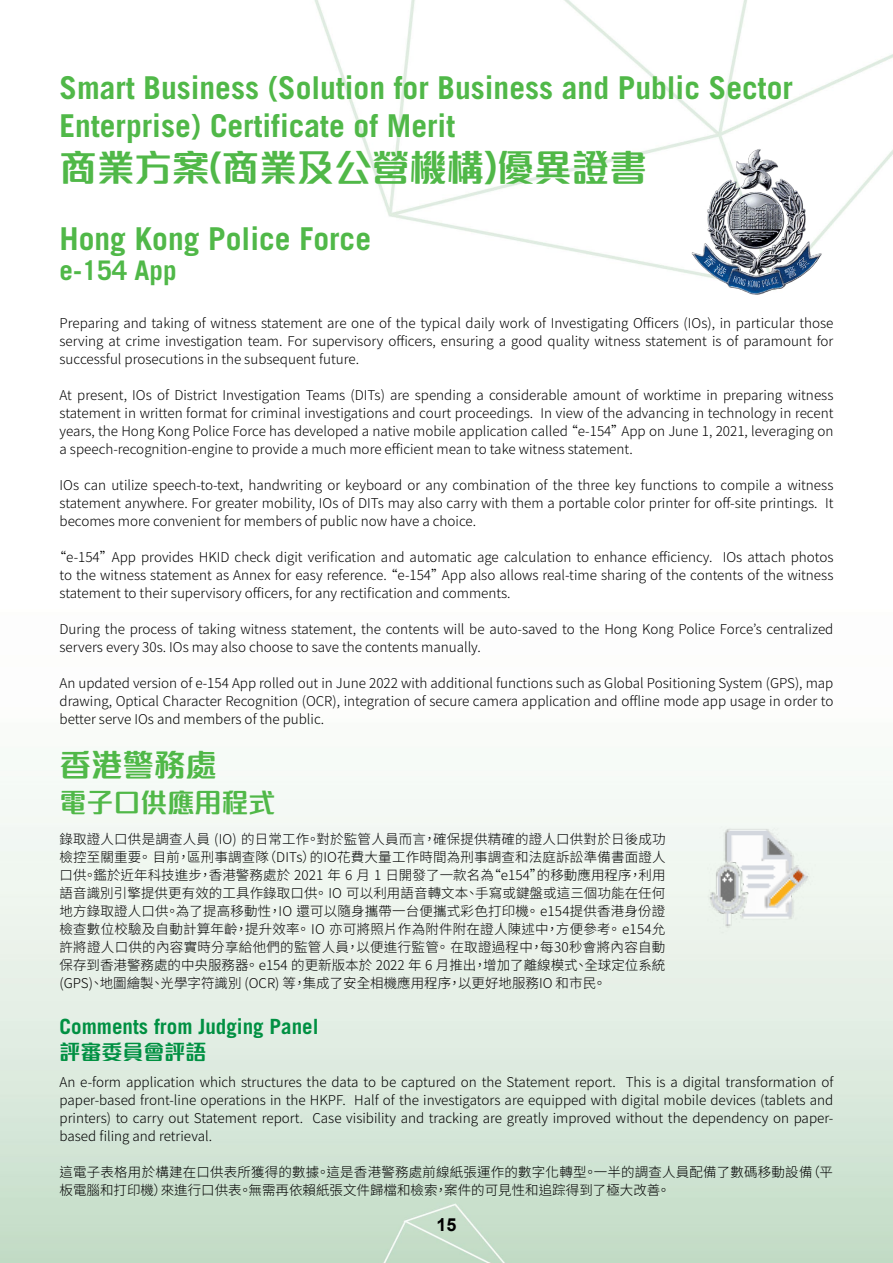
<style>
.page{position:relative;width:893px;height:1263px;background:#fff}
.page>*{position:absolute;margin:0;border:0;box-sizing:border-box;transform-origin:0 0}
.t1{font:700 37.5px "M Finance HK";color:#50b848}
.t2{font:700 31.5px/37.8px "Trade Gothic";color:#50b848}
.t3{font:700 31.5px "M Finance HK";color:#50b848}
.t4{font:700 27px "Trade Gothic";color:#50b848}
.t5{font:700 27px "M Finance HK";color:#50b848}
.t6{font:700 21px "Trade Gothic";color:#009042}
.t7{font:700 21px "M Finance HK";color:#009042}
.t8{font:700 18px "Arial";color:#000}
.t9{font:300 13.5px/18px "Noto Sans CJ Ktc";color:#000;text-align:justify}
</style>
<div class="page">
<img style="left:676px;top:142px;width:159px;height:153px">
<img style="left:683px;top:802px;width:150px;height:150px">
<h2 class="t2" style="left:60px;top:69px;width:735px">Smart Business (Solution for Business and Public Sector<br>Enterprise) Certificate of Merit</h2>
<h1 class="t1" style="left:60px;top:140px;width:589px">商業方案(商業及公營機構)優異證書</h1>
<h2 class="t2" style="left:60px;top:220px;width:313px">Hong Kong Police Force</h2>
<h3 class="t4" style="left:60px;top:254px;width:119px">e-154 App</h3>
<p class="t9" style="left:60px;top:314px;width:775px">Preparing and taking of witness statement are one of the typical daily work of Investigating Officers (IOs), in particular those serving at crime investigation team. For supervisory officers, ensuring a good quality witness statement is of paramount for successful prosecutions in the subsequent future.</p>
<p class="t9" style="left:60px;top:386px;width:775px">At present, IOs of District Investigation Teams (DITs) are spending a considerable amount of worktime in preparing witness statement in written format for criminal investigations and court proceedings. In view of the advancing in technology in recent years, the Hong Kong Police Force has developed a native mobile application called “e-154”App on June 1, 2021, leveraging on a speech-recognition-engine to provide a much more efficient mean to take witness statement.</p>
<p class="t9" style="left:60px;top:476px;width:775px">IOs can utilize speech-to-text, handwriting or keyboard or any combination of the three key functions to compile a witness statement anywhere. For greater mobility, IOs of DITs may also carry with them a portable color printer for off-site printings. It becomes more convenient for members of public now have a choice.</p>
<p class="t9" style="left:60px;top:548px;width:775px;text-indent:-7px">“e-154”App provides HKID check digit verification and automatic age calculation to enhance efficiency. IOs attach photos to the witness statement as Annex for easy reference. “e-154”App also allows real-time sharing of the contents of the witness statement to their supervisory officers, for any rectification and comments.</p>
<p class="t9" style="left:60px;top:620px;width:775px">During the process of taking witness statement, the contents will be auto-saved to the Hong Kong Police Force’s centralized servers every 30s. IOs may also choose to save the contents manually.</p>
<p class="t9" style="left:60px;top:674px;width:775px">An updated version of e-154 App rolled out in June 2022 with additional functions such as Global Positioning System (GPS), map drawing, Optical Character Recognition (OCR), integration of secure camera application and offline mode app usage in order to better serve IOs and members of the public.</p>
<h2 class="t3" style="left:60px;top:742px;width:159px">香港警務處</h2>
<h3 class="t5" style="left:60px;top:782px;width:218px">電子口供應用程式</h3>
<p class="t9" style="left:60px;top:831px;width:608px">錄取證人口供是調查人員 (IO) 的日常工作。對於監管人員而言，確保提供精確的證人口供對於日後成功檢控至關重要。 目前，區刑事調查隊（DITs）的IO花費大量工作時間為刑事調查和法庭訴訟準備書面證人口供。鑑於近年科技進步，香港警務處於 2021 年 6 月 1 日開發了一款名為“e154”的移動應用程序，利用語音識別引擎提供更有效的工具作錄取口供。 IO 可以利用語音轉文本、手寫或鍵盤或這三個功能在任何地方錄取證人口供。為了提高移動性，IO 還可以隨身攜帶一台便攜式彩色打印機。 e154提供香港身份證檢查數位校驗及自動計算年齡，提升效率。 IO 亦可將照片作為附件附在證人陳述中，方便參考。 e154允許將證人口供的內容實時分享給他們的監管人員，以便進行監管。 在取證過程中，每30秒會將內容自動保存到香港警務處的中央服務器。 e154 的更新版本於 2022 年 6 月推出，增加了離線模式、全球定位系統(GPS)、地圖繪製、光學字符識別 (OCR) 等，集成了安全相機應用程序，以更好地服務IO 和市民。</p>
<h3 class="t6" style="left:60px;top:1014px;width:261px">Comments from Judging Panel</h3>
<h3 class="t7" style="left:60px;top:1036px;width:148px">評審委員會評語</h3>
<p class="t9" style="left:60px;top:1073px;width:775px">An e-form application which structures the data to be captured on the Statement report. This is a digital transformation of paper-based front-line operations in the HKPF. Half of the investigators are equipped with digital mobile devices (tablets and printers) to carry out Statement report. Case visibility and tracking are greatly improved without the dependency on paper&shy;based filing and retrieval.</p>
<p class="t9" style="left:60px;top:1163px;width:775px">這電子表格用於構建在口供表所獲得的數據。這是香港警務處前線紙張運作的數字化轉型。一半的調查人員配備了數碼移動設備（平板電腦和打印機）來進行口供表。無需再依賴紙張文件歸檔和檢索，案件的可見性和追踪得到了極大改善。</p>
<h3 class="t8" style="left:436px;top:1213px;width:22px">15</h3>
</div>
